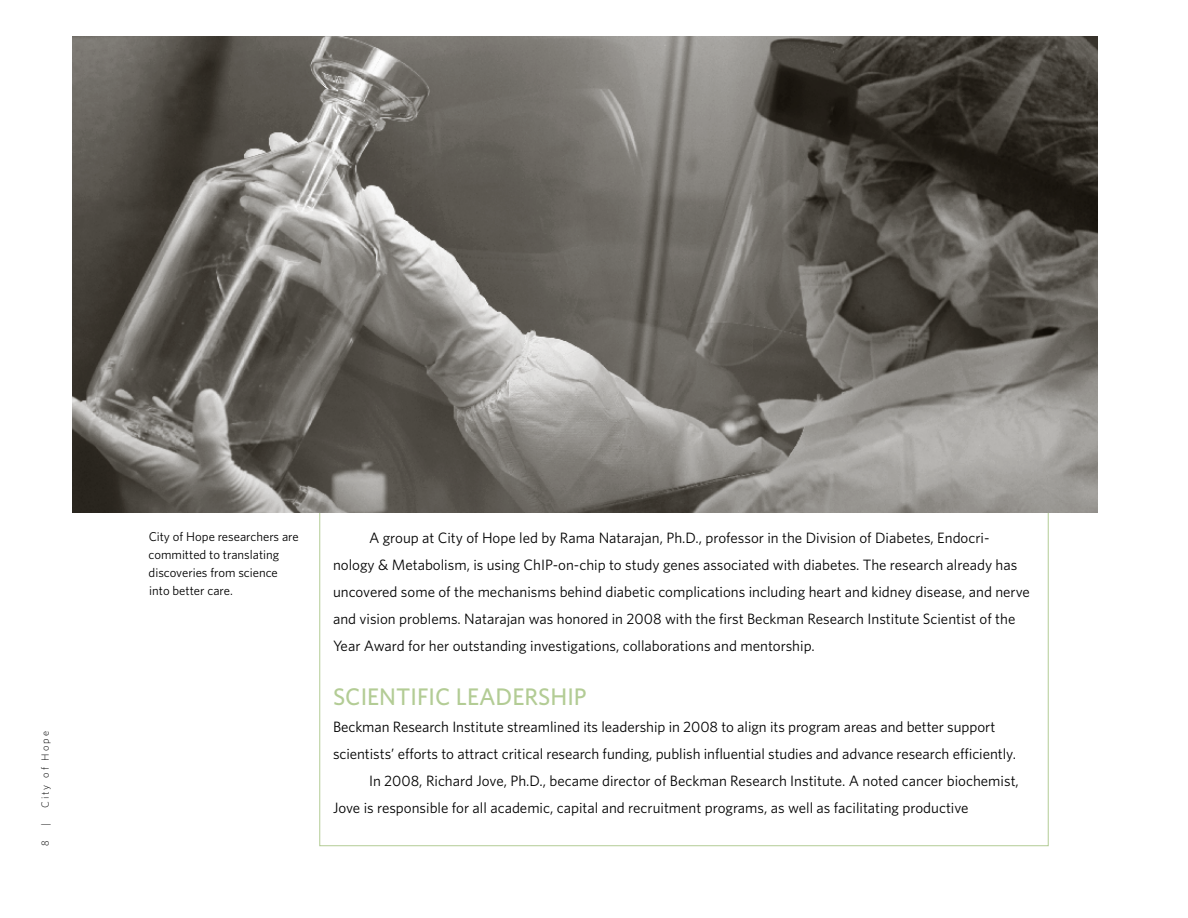
<style>
.page{position:relative;width:1188px;height:918px;background:#fff}
.page>*{position:absolute;margin:0;border:0;box-sizing:border-box;transform-origin:0 0}
.t1{font:500 24px "Whitney";color:#b3cc95}
.t2{font:15px/27px "Whitney";color:#000}
.t3{font:12.75px/18px "Whitney";color:#000}
.t4{font:300 10.5px "Whitney";letter-spacing:.2em;color:#000}
.t5{font:10.5px "Whitney Light SC";color:#000}
</style>
<div class="page">
<img style="left:72px;top:36px;width:1026px;height:477px">
<p class="t4" style="left:39px;top:808px;width:79px;rotate:-90deg">City of Hope</p>
<p class="t5" style="left:39px;top:826px;width:4px;rotate:-90deg">|</p>
<p class="t5" style="left:39px;top:846px;width:7px;rotate:-90deg">8</p>
<p class="t3" style="left:149px;top:527px;width:152px">City of Hope researchers are committed to translating discoveries from science into better care.</p>
<p class="t2" style="left:333px;top:524px;width:698px;text-indent:36px">A group at City of Hope led by Rama Natarajan, Ph.D., professor in the Division of Diabetes, Endocri&shy;nology &amp; Metabolism, is using ChIP-on-chip to study genes associated with diabetes. The research already has uncovered some of the mechanisms behind diabetic complications including heart and kidney disease, and nerve and vision problems. Natarajan was honored in 2008 with the first Beckman Research Institute Scientist of the Year Award for her outstanding investigations, collaborations and mentorship.</p>
<h1 class="t1" style="left:333px;top:682px;width:255px">SCIENTIFIC LEADERSHIP</h1>
<p class="t2" style="left:333px;top:713px;width:664px">Beckman Research Institute streamlined its leadership in 2008 to align its program areas and better support</p>
<p class="t2" style="left:333px;top:740px;width:684px">scientists’ efforts to attract critical research funding, publish influential studies and advance research efficiently.</p>
<p class="t2" style="left:369px;top:767px;width:651px">In 2008, Richard Jove, Ph.D., became director of Beckman Research Institute. A noted cancer biochemist,</p>
<p class="t2" style="left:333px;top:794px;width:637px">Jove is responsible for all academic, capital and recruitment programs, as well as facilitating productive</p>
</div>
